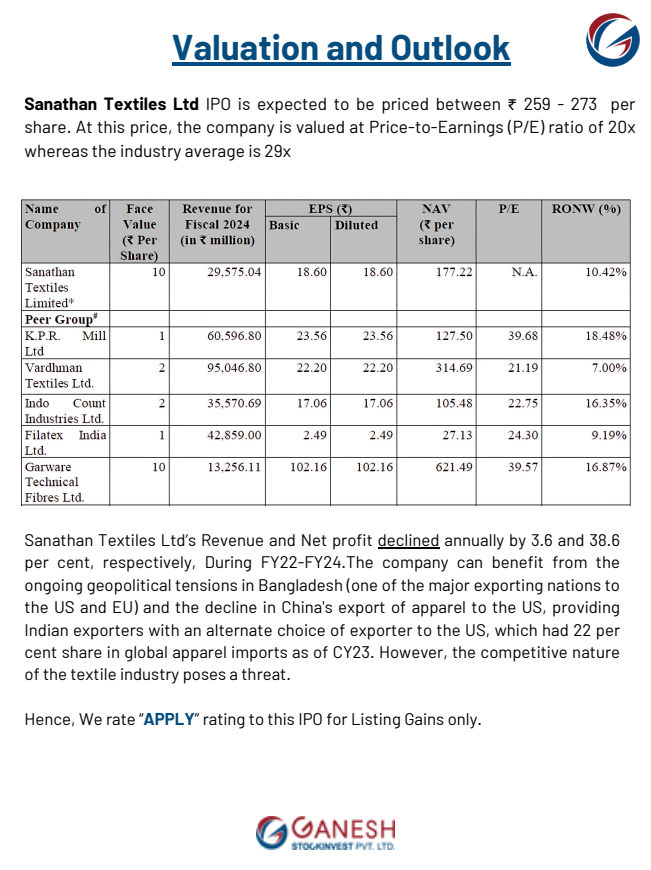
<style>
.page{position:relative;width:651px;height:870px;background:#fff}
.page>*{position:absolute;margin:0;border:0;box-sizing:border-box;transform-origin:0 0}
.t1{font:700 34.8px "Barlow";color:#054d7e}
.t2{font:17.2px/23.2px "Barlow";color:#000;text-align:justify}
.t3{font:16.8px/22.4px "Barlow";color:#000;text-align:justify}
.s1{font-weight:700}
.s2{font-family:"Noto Sans Gurmukhi"}
.s3{font-weight:700;color:#054d7e}
</style>
<div class="page">
<img style="left:257px;top:816px;width:138px;height:33px">
<img style="left:586px;top:12px;width:55px;height:55px;border-radius:50%">
<img style="left:21px;top:199px;width:610px;height:306px">
<hr style="left:378px;top:547px;width:62px;height:2px;background:#000">
<hr style="left:172px;top:62px;width:339px;height:3px;background:#054d7e">
<p class="t1" style="left:172px;top:25px;width:340px">Valuation and Outlook</p>
<p class="t2" style="left:25px;top:92px;width:613px"><span class="s1">Sanathan Textiles Ltd</span> IPO is expected to be priced between <span class="s2">₹</span> 259 - 273 per share. At this price, the company is valued at Price-to-Earnings (P/E) ratio of 20x whereas the industry average is 29x</p>
<p class="t3" style="left:25px;top:528px;width:597px">Sanathan Textiles Ltd’s Revenue and Net profit declined annually by 3.6 and 38.6 per cent, respectively, During FY22-FY24.The company can benefit from the ongoing geopolitical tensions in Bangladesh (one of the major exporting nations to the US and EU) and the decline in China's export of apparel to the US, providing Indian exporters with an alternate choice of exporter to the US, which had 22 per cent share in global apparel imports as of CY23. However, the competitive nature of the textile industry poses a threat.</p>
<p class="t3" style="left:25px;top:707px;width:459px">Hence, We rate “<span class="s3">APPLY</span>” rating to this IPO for Listing Gains only.</p>
</div>
